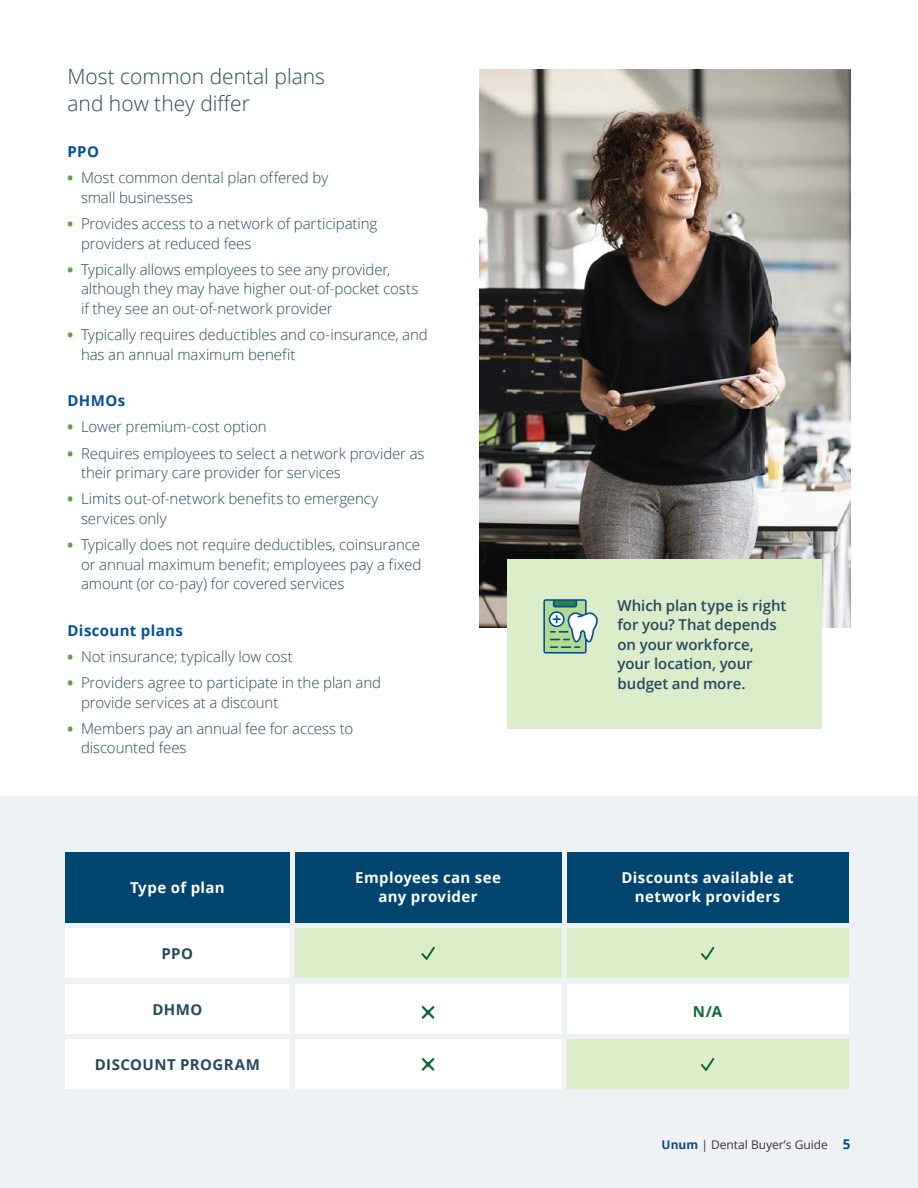
<style>
.page{position:relative;width:918px;height:1188px;background:#fff}
.page>*{position:absolute;margin:0;border:0;box-sizing:border-box;transform-origin:0 0}
.t1{font:300 21px/27px "Open Sans";color:#26485f}
.t2{font:300 15px/19.5px "Open Sans";letter-spacing:-.005em;color:#27485f}
.t3{font:600 15px/19.5px "Open Sans";letter-spacing:-.005em;color:#25495f}
.Subheads_ALL_CAPS{font:700 15px/19.5px "Open Sans";letter-spacing:.025em;color:#fff;text-align:center}
.Subheads_ALL_CAPS-2{font:700 15px "Open Sans";letter-spacing:.03em;color:#26495f}
.Subheads_ALL_CAPS-3{font:700 15px "Open Sans";letter-spacing:.025em;color:#015294}
.Subheads_ALL_CAPS-4{font:700 15px "Open Sans";color:#086933}
.t4{font:700 13.5px "Open Sans";color:#005295}
.t5{font:12px "Open Sans";color:#333}
.s1{font-weight:800;font-size:14.25px;color:#5fa143}
.s2{font-weight:700;color:#124a81}
</style>
<div class="page">
<div style="left:0;top:796px;width:918px;height:392px;background:#eff2f5"></div>
<div style="left:65px;top:929px;width:224px;height:49px;background:#fff"></div>
<div style="left:65px;top:984px;width:224px;height:50px;background:#fff"></div>
<div style="left:65px;top:1040px;width:224px;height:49px;background:#fff"></div>
<div style="left:295px;top:929px;width:266px;height:49px;background:#daecc8"></div>
<div style="left:295px;top:984px;width:266px;height:50px;background:#fff"></div>
<div style="left:295px;top:1040px;width:266px;height:49px;background:#fff"></div>
<div style="left:567px;top:929px;width:281px;height:49px;background:#daecc8"></div>
<div style="left:567px;top:984px;width:281px;height:50px;background:#fff"></div>
<div style="left:567px;top:1040px;width:281px;height:49px;background:#daecc8"></div>
<svg style="left:421px;top:947px;width:14px;height:13px"></svg>
<svg style="left:701px;top:947px;width:13px;height:13px"></svg>
<svg style="left:701px;top:1058px;width:13px;height:13px"></svg>
<div style="left:65px;top:852px;width:224px;height:71px;background:#004470"></div>
<div style="left:295px;top:852px;width:266px;height:71px;background:#004470"></div>
<div style="left:567px;top:852px;width:281px;height:71px;background:#004470"></div>
<svg style="left:422px;top:1006px;width:12px;height:13px"></svg>
<svg style="left:422px;top:1058px;width:12px;height:13px"></svg>
<img style="left:479px;top:70px;width:371px;height:558px">
<div style="left:508px;top:559px;width:314px;height:169px;background:#daecc8"></div>
<svg style="left:543px;top:599px;width:55px;height:55px;background:#9ac1ab"></svg>
<h1 class="t1" style="left:68px;top:62px;width:259px">Most common dental plans and how they differ</h1>
<p class="Subheads_ALL_CAPS-3" style="left:68px;top:141px;width:33px">PPO</p>
<p class="t2" style="left:81px;top:168px;width:249px;text-indent:-14px"><span class="s1">•</span> Most common dental plan offered by small businesses</p>
<p class="t2" style="left:81px;top:213px;width:298px;text-indent:-14px"><span class="s1">•</span> Provides access to a network of participating providers at reduced fees</p>
<p class="t2" style="left:81px;top:259px;width:339px;text-indent:-14px"><span class="s1">•</span> Typically allows employees to see any provider, although they may have higher out-of-pocket costs if they see an out-of-network provider</p>
<p class="t2" style="left:81px;top:324px;width:348px;text-indent:-14px"><span class="s1">•</span> Typically requires deductibles and co-insurance, and has an annual maximum benefit</p>
<p class="Subheads_ALL_CAPS-3" style="left:68px;top:390px;width:59px">DHMOs</p>
<p class="t2" style="left:68px;top:417px;width:201px"><span class="s1">•</span> Lower premium-cost option</p>
<p class="t2" style="left:81px;top:443px;width:345px;text-indent:-14px"><span class="s1">•</span> Requires employees to select a network provider as their primary care provider for services</p>
<p class="t2" style="left:81px;top:489px;width:299px;text-indent:-14px"><span class="s1">•</span> Limits out-of-network benefits to emergency services only</p>
<p class="t2" style="left:81px;top:534px;width:342px;text-align:justify;text-indent:-14px"><span class="s1">•</span> Typically does not require deductibles, coinsurance or annual maximum benefit; employees pay a fixed amount (or co-pay) for covered services</p>
<p class="Subheads_ALL_CAPS-3" style="left:68px;top:620px;width:117px">Discount plans</p>
<p class="t2" style="left:68px;top:646px;width:227px"><span class="s1">•</span> Not insurance; typically low cost</p>
<p class="t2" style="left:81px;top:672px;width:302px;text-indent:-14px"><span class="s1">•</span> Providers agree to participate in the plan and provide services at a discount</p>
<p class="t2" style="left:81px;top:718px;width:274px;text-indent:-14px"><span class="s1">•</span> Members pay an annual fee for access to discounted fees</p>
<p class="t3" style="left:618px;top:595px;width:170px">Which plan type is right for you? That depends on your workforce, your location, your budget and more.</p>
<p class="Subheads_ALL_CAPS" style="left:130px;top:878px;width:96px">Type of plan</p>
<p class="Subheads_ALL_CAPS" style="left:355px;top:867px;width:147px">Employees can see any provider</p>
<p class="Subheads_ALL_CAPS" style="left:621px;top:867px;width:174px">Discounts available at network providers</p>
<p class="Subheads_ALL_CAPS-2" style="left:162px;top:943px;width:33px">PPO</p>
<p class="Subheads_ALL_CAPS-2" style="left:152px;top:999px;width:51px">DHMO</p>
<p class="Subheads_ALL_CAPS-2" style="left:95px;top:1054px;width:167px">DISCOUNT PROGRAM</p>
<p class="Subheads_ALL_CAPS-4" style="left:693px;top:1001px;width:31px">N/A</p>
<p class="t5" style="left:662px;top:1136px;width:168px"><span class="s2">Unum</span> | Dental Buyer’s Guide</p>
<p class="t4" style="left:843px;top:1134px;width:9px">5</p>
</div>
